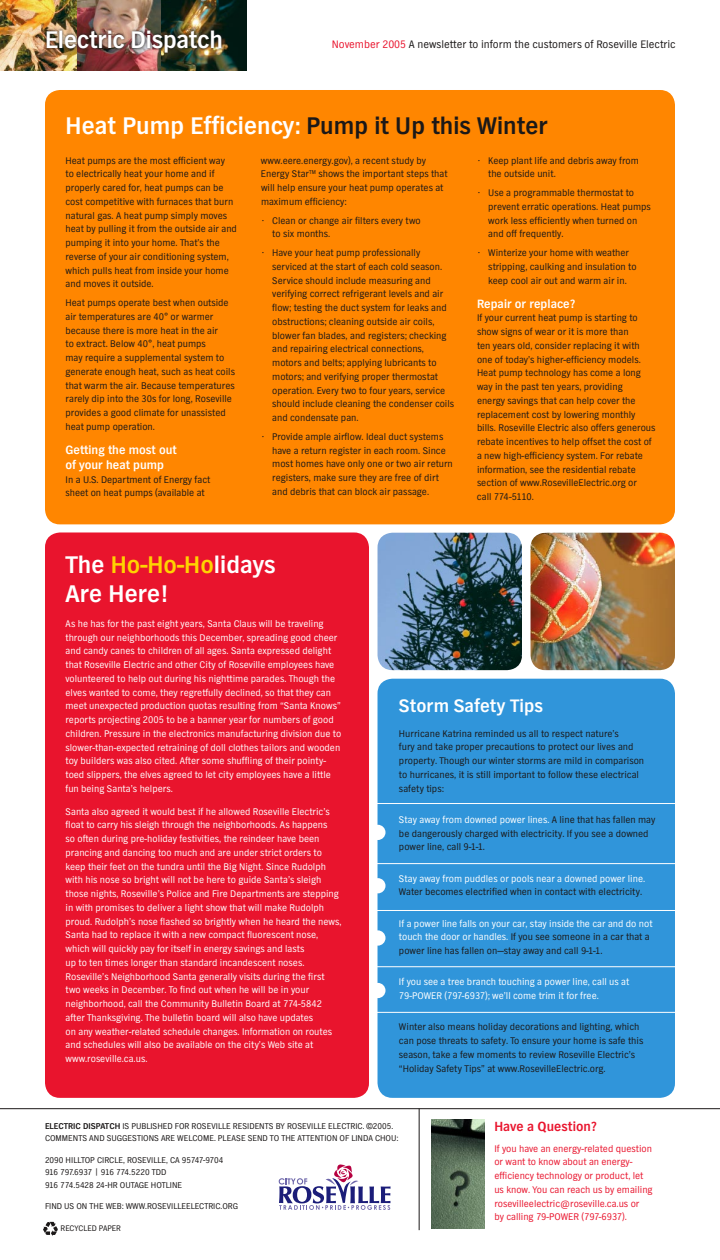
<style>
.page{position:relative;width:720px;height:1260px;background:#fff}
.page>*{position:absolute;margin:0;border:0;box-sizing:border-box;transform-origin:0 0}
.t1{font:700 25px/28.8px "TV Nord EF";color:#fff}
.t2{font:700 18.75px "TV Nord EF";color:#fff}
.t3{font:700 13.75px "TV Nord EF";letter-spacing:.005em;color:#e9142d}
.t4{font:700 12.5px/15px "TV Nord EF";color:#fff}
.t5{font:11.25px "TV Nord EF";color:#1b1818}
.t6{font:10px/13.8px "TV Nord EF";color:#1b1818}
.t7{font:10px/13.8px "TV Nord EF";color:#fff}
.t8{font:10px/13.8px "TV Nord EF";color:#e9142d}
.t9{font:8.75px/12.5px "TV Nord EF";color:#1b1818}
.t10{font:8.38px "TV Nord EF";color:#1b1818}
.s1{color:#e9142d}
.s2{color:#1b1818}
.s3{color:#ffd300}
.s4{color:#fff}
.s5{font-weight:700}
</style>
<div class="page">
<img style="left:77px;top:0;width:85px;height:70px">
<img style="left:0;top:0;width:77px;height:70px">
<div style="left:378px;top:679px;width:297px;height:419px;background:#3095da"></div>
<img style="left:162px;top:0;width:85px;height:70px">
<div style="left:45px;top:532px;width:324px;height:566px;background:#e9142d"></div>
<img style="left:43px;top:27px;width:182px;height:29px">
<hr style="left:0;top:1108px;width:720px;height:1px;background:#1b1818">
<hr style="left:419px;top:1109px;width:1px;height:121px;background:#1b1818">
<img style="left:431px;top:1120px;width:54px;height:108px">
<svg style="left:43px;top:1222px;width:15px;height:14px"></svg>
<svg style="left:279px;top:1165px;width:112px;height:45px"></svg>
<div style="left:45px;top:90px;width:630px;height:434px;background:#ff8600"></div>
<img style="left:531px;top:533px;width:144px;height:137px">
<img style="left:378px;top:533px;width:144px;height:137px">
<hr style="left:372px;top:803px;width:334px;height:1px;background:#fff">
<hr style="left:372px;top:863px;width:334px;height:1px;background:#fff">
<hr style="left:372px;top:910px;width:334px;height:1px;background:#fff">
<hr style="left:372px;top:966px;width:334px;height:1px;background:#fff">
<hr style="left:372px;top:1012px;width:334px;height:1px;background:#fff">
<div style="left:370px;top:825px;width:16px;height:15px;background:#fff;border-radius:50%"></div>
<div style="left:370px;top:878px;width:16px;height:15px;background:#fff;border-radius:50%"></div>
<div style="left:370px;top:930px;width:16px;height:16px;background:#fff;border-radius:50%"></div>
<div style="left:370px;top:983px;width:16px;height:15px;background:#fff;border-radius:50%"></div>
<h1 class="t1" style="left:45px;top:25px;width:179px">Electric Dispatch</h1>
<p class="t5" style="left:332px;top:38px;width:345px"><span class="s1">November 2005</span> A newsletter to inform the customers of Roseville Electric</p>
<h1 class="t1" style="left:66px;top:111px;width:484px">Heat Pump Efficiency: <span class="s2">Pump it Up this Winter</span></h1>
<p class="t6" style="left:66px;top:153px;width:173px">Heat pumps are the most efficient way<br>to electrically heat your home and if properly cared for, heat pumps can be cost competitive with furnaces that burn natural gas. A heat pump simply moves heat by pulling it from the outside air and pumping it into your home. That’s the reverse of your air conditioning system, which pulls heat from inside your home and moves it outside.</p>
<p class="t6" style="left:66px;top:296px;width:171px">Heat pumps operate best when outside air temperatures are 40° or warmer because there is more heat in the air<br>to extract. Below 40°, heat pumps<br>may require a supplemental system to generate enough heat, such as heat coils that warm the air. Because temperatures rarely dip into the 30s for long, Roseville provides a good climate for unassisted heat pump operation.</p>
<p class="t4" style="left:66px;top:442px;width:113px">Getting the most out of your heat pump</p>
<p class="t6" style="left:66px;top:472px;width:146px">In a U.S. Department of Energy fact sheet on heat pumps (available at</p>
<p class="t6" style="left:261px;top:153px;width:188px">www.eere.energy.gov), a recent study by Energy Star<sup>TM</sup> shows the important steps that will help ensure your heat pump operates at maximum efficiency:</p>
<p class="t6" style="left:272px;top:213px;width:150px;text-indent:-11px">• Clean or change air filters every two to six months.</p>
<p class="t6" style="left:272px;top:246px;width:184px;text-indent:-11px">• Have your heat pump professionally serviced at the start of each cold season.<br>Service should include measuring and verifying correct refrigerant levels and air flow; testing the duct system for leaks and obstructions; cleaning outside air coils, blower fan blades, and registers; checking and repairing electrical connections, motors and belts; applying lubricants to motors; and verifying proper thermostat operation. Every two to four years, service should include cleaning the condenser coils and condensate pan.</p>
<p class="t6" style="left:272px;top:430px;width:182px;text-indent:-11px">• Provide ample airflow. Ideal duct systems have a return register in each room. Since most homes have only one or two air return registers, make sure they are free of dirt and debris that can block air passage.</p>
<p class="t6" style="left:488px;top:153px;width:152px;text-indent:-11px">• Keep plant life and debris away from the outside unit.</p>
<p class="t6" style="left:488px;top:186px;width:164px;text-indent:-11px">• Use a programmable thermostat to prevent erratic operations. Heat pumps work less efficiently when turned on and off frequently.</p>
<p class="t6" style="left:488px;top:246px;width:150px;text-indent:-11px">• Winterize your home with weather stripping, caulking and insulation to keep cool air out and warm air in.</p>
<p class="t4" style="left:477px;top:296px;width:100px">Repair or replace?</p>
<p class="t6" style="left:477px;top:311px;width:180px">If your current heat pump is starting to show signs of wear or it is more than<br>ten years old, consider replacing it with one of today’s higher-efficiency models.<br>Heat pump technology has come a long way in the past ten years, providing<br>energy savings that can help cover the replacement cost by lowering monthly bills. Roseville Electric also offers generous rebate incentives to help offset the cost of a new high-efficiency system. For rebate information, see the residential rebate section of www.RosevilleElectric.org or<br>call 774-5110.</p>
<h1 class="t1" style="left:66px;top:551px;width:212px">The <span class="s3">Ho-Ho-Ho</span>lidays<br>Are Here!</h1>
<p class="t7" style="left:66px;top:617px;width:277px">As he has for the past eight years, Santa Claus will be traveling through our neighborhoods this December, spreading good cheer and candy canes to children of all ages. Santa expressed delight that Roseville Electric and other City of Roseville employees have volunteered to help out during his nighttime parades. Though the elves wanted to come, they regretfully declined, so that they can meet unexpected production quotas resulting from “Santa Knows” reports projecting 2005 to be a banner year for numbers of good children. Pressure in the electronics manufacturing division due to slower-than-expected retraining of doll clothes tailors and wooden toy builders was also cited. After some shuffling of their pointy&shy;toed slippers, the elves agreed to let city employees have a little fun being Santa’s helpers.</p>
<p class="t7" style="left:66px;top:804px;width:277px">Santa also agreed it would best if he allowed Roseville Electric’s float to carry his sleigh through the neighborhoods. As happens<br>so often during pre-holiday festivities, the reindeer have been prancing and dancing too much and are under strict orders to keep their feet on the tundra until the Big Night. Since Rudolph with his nose so bright will not be here to guide Santa’s sleigh those nights, Roseville’s Police and Fire Departments are stepping in with promises to deliver a light show that will make Rudolph proud. Rudolph’s nose flashed so brightly when he heard the news, Santa had to replace it with a new compact fluorescent nose, which will quickly pay for itself in energy savings and lasts<br>up to ten times longer than standard incandescent noses.<br>Roseville’s Neighborhood Santa generally visits during the first two weeks in December. To find out when he will be in your neighborhood, call the Community Bulletin Board at 774-5842 after Thanksgiving. The bulletin board will also have updates<br>on any weather-related schedule changes. Information on routes and schedules will also be available on the city’s Web site at www.roseville.ca.us.</p>
<h2 class="t2" style="left:399px;top:695px;width:145px">Storm Safety Tips</h2>
<p class="t6" style="left:399px;top:726px;width:247px">Hurricane Katrina reminded us all to respect nature’s<br>fury and take proper precautions to protect our lives and property. Though our winter storms are mild in comparison to hurricanes, it is still important to follow these electrical safety tips:</p>
<p class="t6" style="left:399px;top:812px;width:258px"><span class="s4">Stay away from downed power lines.</span> A line that has fallen may be dangerously charged with electricity. If you see a downed power line, call 9-1-1.</p>
<p class="t7" style="left:399px;top:871px;width:248px">Stay away from puddles or pools near a downed power line.</p>
<p class="t6" style="left:399px;top:885px;width:245px">Water becomes electrified when in contact with electricity.</p>
<p class="t7" style="left:399px;top:916px;width:255px">If a power line falls on your car, stay inside the car and do not touch the door or handles. <span class="s2">If you see someone in a car that a power line has fallen on—stay away and call 9-1-1.</span></p>
<p class="t7" style="left:399px;top:975px;width:232px">If you see a tree branch touching a power line, call us at<br>79-POWER (797-6937); we’ll come trim it for free.</p>
<p class="t6" style="left:399px;top:1020px;width:246px">Winter also means holiday decorations and lighting, which can pose threats to safety. To ensure your home is safe this season, take a few moments to review Roseville Electric’s “Holiday Safety Tips” at www.RosevilleElectric.org.</p>
<p class="t9" style="left:45px;top:1120px;width:355px"><span class="s5">ELECTRIC DISPATCH</span> IS PUBLISHED FOR ROSEVILLE RESIDENTS BY ROSEVILLE ELECTRIC. ©2005.<br>COMMENTS AND SUGGESTIONS ARE WELCOME. PLEASE SEND TO THE ATTENTION OF LINDA CHOU:</p>
<p class="t9" style="left:45px;top:1154px;width:180px">2090 HILLTOP CIRCLE, ROSEVILLE, CA 95747-9704<br>916 797.6937 | 916 774.5220 TDD<br>916 774.5428 24-HR OUTAGE HOTLINE</p>
<p class="t9" style="left:45px;top:1200px;width:195px">FIND US ON THE WEB: WWW.ROSEVILLEELECTRIC.ORG</p>
<p class="t10" style="left:61px;top:1223px;width:62px">RECYCLED PAPER</p>
<h3 class="t3" style="left:494px;top:1118px;width:104px">Have a Question?</h3>
<p class="t8" style="left:494px;top:1141px;width:160px">If you have an energy-related question or want to know about an energy&shy;efficiency technology or product, let us know. You can reach us by emailing rosevilleelectric@roseville.ca.us or<br>by calling 79-POWER (797-6937).</p>
</div>
